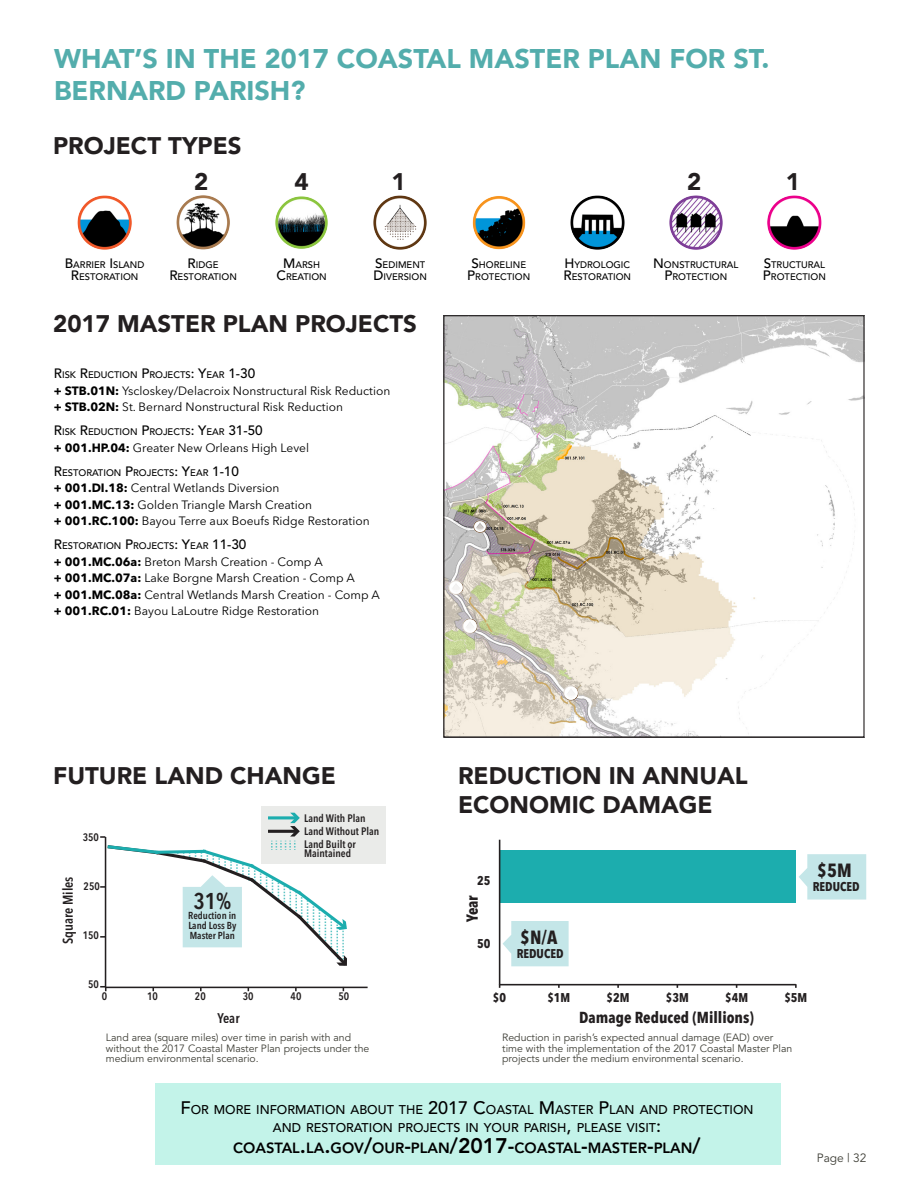
<style>
.page{position:relative;width:918px;height:1188px;background:#fff}
.page>*{position:absolute;margin:0;border:0;box-sizing:border-box;transform-origin:0 0}
.t1{font:900 27px/32.4px "Avenir";color:#53adac}
.t2{font:900 24px/28.8px "Avenir";color:#231f20}
.t3{font:600 condensed 22.65px "Avenir Next LT Pro";color:#231f20}
.t4{font:700 condensed 19.05px "Avenir Next LT Pro";color:#231f20}
.t5{font:700 condensed 15.75px "Avenir Next LT Pro";color:#231f20}
.t6{font:800 14.7px "Avenir";color:#000}
.t7{font:600 condensed 13.95px "Avenir Next LT Pro";color:#231f20}
.t8{font:500 12.6px/18px "Avenir";color:#000;text-align:center}
.t9{font:700 condensed 12.6px "Avenir Next LT Pro";color:#231f20}
.t10{font:12px "Avenir Next LT Pro";color:#000}
.t11{font:12px "Avenir";color:#3f3f37}
.t12{font:600 condensed 10.8px/12.8px "Avenir Next LT Pro";color:#231f20}
.t13{font:10.5px/10.5px "Avenir";color:#3f3f37}
.t14{font:600 condensed 10.05px/10.1px "Avenir Next LT Pro";color:#231f20;text-align:justify}
.t15{font:500 9.45px/12px "Avenir";color:#000;text-align:center}
.s1{font-size:13.5px}
.s2{font-weight:700}
.s3{font-size:18px}
.s4{font-size:21px}
</style>
<div class="page">
<div style="left:156px;top:1083px;width:625px;height:81px;background:#c3f3e9"></div>
<img style="left:77px;top:195px;width:55px;height:55px">
<img style="left:472px;top:196px;width:54px;height:54px">
<img style="left:373px;top:195px;width:54px;height:55px">
<img style="left:669px;top:195px;width:54px;height:55px">
<img style="left:570px;top:195px;width:55px;height:55px">
<img style="left:767px;top:195px;width:55px;height:55px">
<img style="left:275px;top:196px;width:53px;height:53px">
<img style="left:176px;top:195px;width:54px;height:55px">
<hr style="left:106px;top:987px;width:262px;height:1px;background:#231f20">
<svg style="left:100px;top:986px;width:7px;height:5px"></svg>
<hr style="left:105px;top:837px;width:1px;height:150px;background:#231f20">
<div style="left:262px;top:806px;width:124px;height:57px;background:#eaebe9"></div>
<svg style="left:100px;top:813px;width:249px;height:155px"></svg>
<svg style="left:799px;top:854px;width:67px;height:46px;background:#cae8ea"></svg>
<hr style="left:500px;top:984px;width:296px;height:1px;background:#231f20">
<div style="left:500px;top:851px;width:296px;height:52px;background:#1cadae"></div>
<hr style="left:499px;top:840px;width:1px;height:145px;background:#231f20">
<svg style="left:503px;top:921px;width:66px;height:45px;background:#cae8ea"></svg>
<img style="left:445px;top:317px;width:418px;height:419px">
<img style="left:473px;top:519px;width:14px;height:15px">
<img style="left:562px;top:684px;width:17px;height:17px">
<svg style="left:563px;top:685px;width:15px;height:15px"></svg>
<img style="left:461px;top:618px;width:17px;height:17px">
<div style="left:462px;top:619px;width:15px;height:14px;background:#fff;border-radius:50%"></div>
<img style="left:447px;top:579px;width:17px;height:17px">
<svg style="left:448px;top:580px;width:15px;height:15px"></svg>
<p class="t1" style="left:54px;top:42px;width:717px">WHAT’S IN THE 2017 COASTAL MASTER PLAN FOR ST.<br>BERNARD PARISH?</p>
<h2 class="t2" style="left:53px;top:130px;width:190px">PROJECT TYPES</h2>
<p class="t2" style="left:194px;top:167px;width:16px">2</p>
<p class="t2" style="left:295px;top:167px;width:16px">4</p>
<p class="t2" style="left:391px;top:167px;width:16px">1</p>
<p class="t2" style="left:687px;top:167px;width:16px">2</p>
<p class="t2" style="left:786px;top:167px;width:16px">1</p>
<p class="t15" style="left:65px;top:258px;width:81px"><span class="s1">B</span>ARRIER <span class="s1">I</span> SLAND<br><span class="s1">R</span>ESTORATION</p>
<p class="t15" style="left:467px;top:258px;width:64px"><span class="s1">S</span>HORELINE<br><span class="s1">P</span>ROTECTION</p>
<p class="t15" style="left:374px;top:258px;width:55px;text-align:left"><span class="s1">S</span>EDIMENT<br><span class="s1">D</span>IVERSION</p>
<p class="t15" style="left:653px;top:258px;width:87px"><span class="s1">N</span> ONSTRUCTURAL<br><span class="s1">P</span>ROTECTION</p>
<p class="t15" style="left:564px;top:258px;width:69px;text-align:left"><span class="s1">H</span>YDROLOGIC<br><span class="s1">R</span>ESTORATION</p>
<p class="t15" style="left:763px;top:258px;width:64px;text-align:left"><span class="s1">S</span>TRUCTURAL<br><span class="s1">P</span>ROTECTION</p>
<p class="t15" style="left:169px;top:258px;width:69px"><span class="s1">R</span>IDGE<br><span class="s1">R</span>ESTORATION</p>
<p class="t15" style="left:277px;top:258px;width:52px"><span class="s1">M</span>ARSH<br><span class="s1">C</span>REATION</p>
<h2 class="t2" style="left:53px;top:308px;width:365px">2017 MASTER PLAN PROJECTS</h2>
<p class="t15" style="left:54px;top:369px;width:203px"><span class="s1">R</span>ISK <span class="s1">R</span>EDUCTION <span class="s1">P</span>ROJECTS<span class="s1">: Y</span>EAR <span class="s1">1-30</span></p>
<p class="t10" style="left:54px;top:384px;width:338px"><span class="s2">+ STB.01N:</span> Yscloskey/Delacroix Nonstructural Risk Reduction</p>
<p class="t10" style="left:54px;top:400px;width:291px"><span class="s2">+ STB.02N:</span> St. Bernard Nonstructural Risk Reduction</p>
<p class="t15" style="left:54px;top:426px;width:210px"><span class="s1">R</span>ISK <span class="s1">R</span>EDUCTION <span class="s1">P</span>ROJECTS<span class="s1">: Y</span>EAR <span class="s1">31-50</span></p>
<p class="t10" style="left:54px;top:441px;width:257px"><span class="s2">+ 001.HP.04:</span> Greater New Orleans High Level</p>
<p class="t15" style="left:54px;top:466px;width:187px"><span class="s1">R</span>ESTORATION <span class="s1">P</span>ROJECTS<span class="s1">: Y</span>EAR <span class="s1">1-10</span></p>
<p class="t10" style="left:54px;top:481px;width:227px"><span class="s2">+ 001.DI.18:</span> Central Wetlands Diversion</p>
<p class="t10" style="left:54px;top:498px;width:260px"><span class="s2">+ 001.MC.13:</span> Golden Triangle Marsh Creation</p>
<p class="t10" style="left:54px;top:514px;width:317px"><span class="s2">+ 001.RC.100:</span> Bayou Terre aux Boeufs Ridge Restoration</p>
<p class="t15" style="left:54px;top:540px;width:194px"><span class="s1">R</span>ESTORATION <span class="s1">P</span>ROJECTS<span class="s1">: Y</span>EAR <span class="s1">11-30</span></p>
<p class="t10" style="left:54px;top:555px;width:270px"><span class="s2">+ 001.MC.06a:</span> Breton Marsh Creation - Comp A</p>
<p class="t10" style="left:54px;top:571px;width:303px"><span class="s2">+ 001.MC.07a:</span> Lake Borgne Marsh Creation - Comp A</p>
<p class="t10" style="left:54px;top:588px;width:328px"><span class="s2">+ 001.MC.08a:</span> Central Wetlands Marsh Creation - Comp A</p>
<p class="t10" style="left:54px;top:604px;width:267px"><span class="s2">+ 001.RC.01:</span> Bayou LaLoutre Ridge Restoration</p>
<h2 class="t2" style="left:53px;top:760px;width:284px">FUTURE LAND CHANGE</h2>
<h2 class="t2" style="left:458px;top:760px;width:291px">REDUCTION IN ANNUAL<br>ECONOMIC DAMAGE</h2>
<p class="t12" style="left:304px;top:812px;width:77px">Land With Plan<br>Land Without Plan<br>Land Built or</p>
<p class="t12" style="left:304px;top:847px;width:48px">Maintained</p>
<p class="t12" style="left:83px;top:830px;width:18px">350</p>
<p class="t7" style="left:59px;top:944px;width:69px;rotate:-90deg">Square Miles</p>
<p class="t12" style="left:84px;top:880px;width:18px">250</p>
<p class="t12" style="left:83px;top:929px;width:18px">150</p>
<p class="t12" style="left:88px;top:978px;width:12px">50</p>
<p class="t3" style="left:193px;top:887px;width:39px">31%</p>
<p class="t14" style="left:188px;top:910px;width:49px">Reduction in Land Loss By Master Plan</p>
<p class="t9" style="left:477px;top:873px;width:15px">25</p>
<p class="t5" style="left:462px;top:922px;width:29px;rotate:-90deg">Year</p>
<p class="t9" style="left:477px;top:936px;width:15px">50</p>
<p class="t4" style="left:520px;top:925px;width:39px">$N/A</p>
<p class="t9" style="left:517px;top:946px;width:48px">REDUCED</p>
<p class="t4" style="left:817px;top:858px;width:36px">$5M</p>
<p class="t9" style="left:813px;top:879px;width:48px">REDUCED</p>
<p class="t12" style="left:102px;top:990px;width:7px">0</p>
<p class="t12" style="left:147px;top:990px;width:12px">10</p>
<p class="t12" style="left:195px;top:990px;width:12px">20</p>
<p class="t12" style="left:243px;top:990px;width:12px">30</p>
<p class="t12" style="left:291px;top:990px;width:12px">40</p>
<p class="t12" style="left:338px;top:990px;width:12px">50</p>
<p class="t7" style="left:218px;top:1009px;width:24px">Year</p>
<p class="t9" style="left:725px;top:990px;width:25px">$4M</p>
<p class="t9" style="left:784px;top:990px;width:25px">$5M</p>
<p class="t9" style="left:493px;top:990px;width:15px">$0</p>
<p class="t9" style="left:547px;top:990px;width:25px">$1M</p>
<p class="t9" style="left:607px;top:990px;width:25px">$2M</p>
<p class="t9" style="left:666px;top:990px;width:25px">$3M</p>
<p class="t5" style="left:579px;top:1008px;width:176px">Damage Reduced (Millions)</p>
<p class="t13" style="left:106px;top:1033px;width:265px">Land area (square miles) over time in parish with and without the 2017 Coastal Master Plan projects under the medium environmental scenario.</p>
<p class="t13" style="left:502px;top:1033px;width:292px">Reduction in parish’s expected annual damage (EAD) over time with the implementation of the 2017 Coastal Master Plan projects under the medium environmental scenario.</p>
<p class="t8" style="left:180px;top:1100px;width:575px"><span class="s3">F</span>OR MORE INFORMATION ABOUT THE <span class="s3">2017 C</span>OASTAL <span class="s3">M</span>ASTER <span class="s3">P</span>LAN AND PROTECTION<br>AND RESTORATION PROJECTS IN YOUR PARISH<span class="s3">,</span> PLEASE VISIT<span class="s3">:</span></p>
<p class="t6" style="left:233px;top:1137px;width:469px">COASTAL<span class="s4">.</span>LA<span class="s4">.</span>GOV<span class="s4">/</span>OUR<span class="s4">-</span>PLAN<span class="s4">/2017-</span>COASTAL<span class="s4">-</span>MASTER<span class="s4">-</span>PLAN<span class="s4">/</span></p>
<p class="t11" style="left:817px;top:1151px;width:51px">Page | 32</p>
</div>
